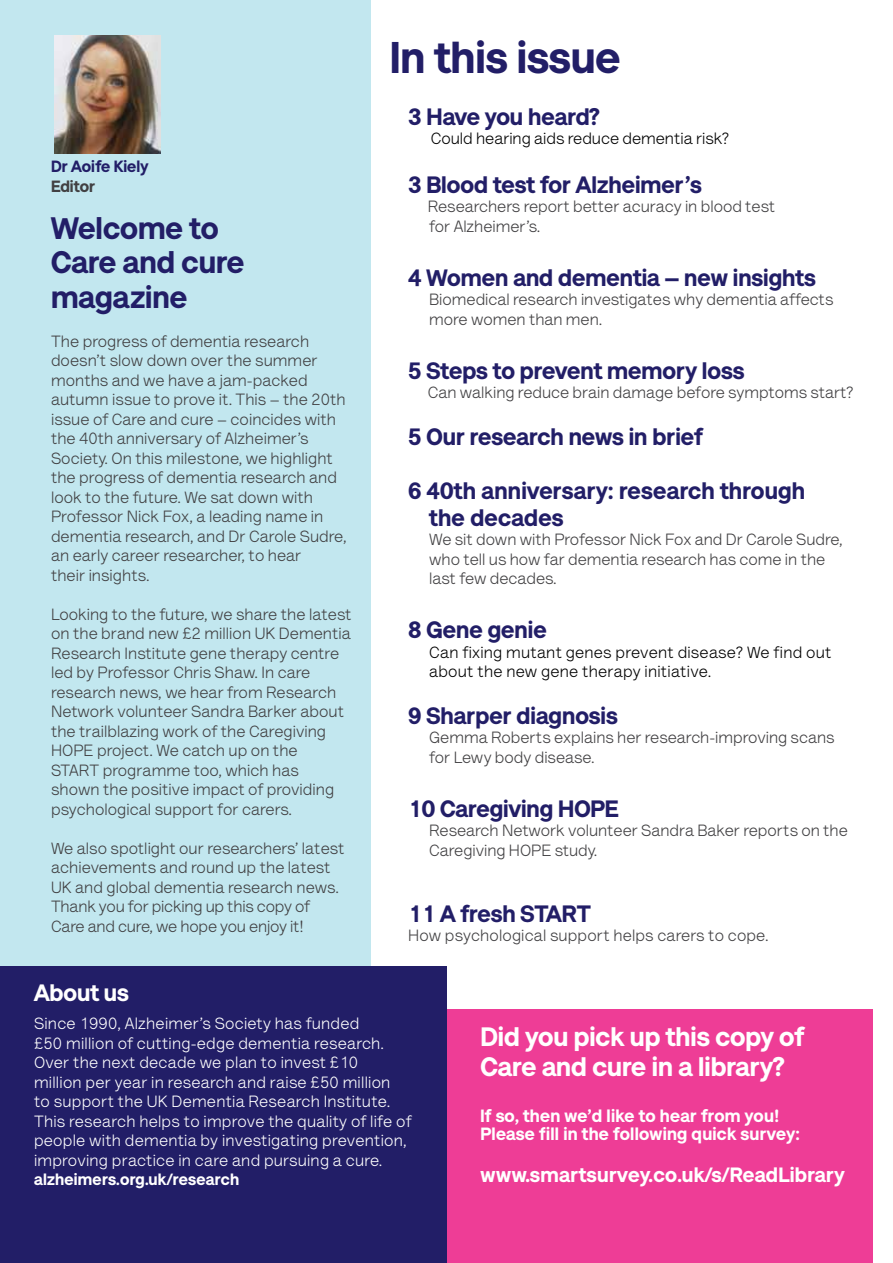
<style>
.page{position:relative;width:893px;height:1263px;background:#fff}
.page>*{position:absolute;margin:0;border:0;box-sizing:border-box;transform-origin:0 0}
.t1{font:900 45px "AS Lettera Text";color:#221e67}
.t2{font:900 31.5px/34.5px "AS Lettera Text";color:#221e67}
.t3{font:900 27px/30px "AS Lettera Text";color:#fff}
.t4{font:900 24px/27px "AS Lettera Text";color:#221e67}
.t5{font:900 24px "AS Lettera Text";color:#fff}
.t6{font:900 21px "AS Lettera Text";letter-spacing:.015em;color:#fff}
.t7{font:900 18px/18px "AS Lettera Text";letter-spacing:.015em;color:#fff}
.t8{font:16.5px/19.5px "AS Lettera Text";letter-spacing:.005em;color:#414042}
.t9{font:16.5px/19.5px "AS Lettera Text";letter-spacing:.015em;color:#fff}
.t10{font:16.5px/19.5px "AS Lettera Text";letter-spacing:.015em;color:#000}
.t11{font:900 16.5px "AS Lettera Text";letter-spacing:.015em;color:#fff}
.t12{font:900 16.5px "AS Lettera Text";color:#221e67}
.t13{font:900 16.5px "AS Lettera Text";color:#414042}
</style>
<div class="page">
<div style="left:0;top:0;width:371px;height:967px;background:#c2e7ef"></div>
<img style="left:54px;top:36px;width:106px;height:118px">
<div style="left:446px;top:1010px;width:427px;height:253px;background:#ee3d96"></div>
<div style="left:0;top:967px;width:446px;height:296px;background:#221e67"></div>
<p class="t12" style="left:51px;top:153px;width:99px">Dr Aoife Kiely</p>
<p class="t13" style="left:51px;top:172px;width:46px">Editor</p>
<h2 class="t2" style="left:51px;top:208px;width:195px">Welcome to<br>Care and cure magazine</h2>
<p class="t8" style="left:51px;top:330px;width:297px">The progress of dementia research doesn’t slow down over the summer months and we have a jam-packed autumn issue to prove it. This – the 20th issue of Care and cure – coincides with the 40th anniversary of Alzheimer’s Society. On this milestone, we highlight the progress of dementia research and look to the future. We sat down with Professor Nick Fox, a leading name in dementia research, and Dr Carole Sudre, an early career researcher, to hear<br>their insights.</p>
<p class="t8" style="left:51px;top:603px;width:302px">Looking to the future, we share the latest on the brand new £2 million UK Dementia Research Institute gene therapy centre led by Professor Chris Shaw. In care research news, we hear from Research Network volunteer Sandra Barker about the trailblazing work of the Caregiving HOPE project. We catch up on the<br>START programme too, which has<br>shown the positive impact of providing psychological support for carers.</p>
<p class="t8" style="left:51px;top:837px;width:295px">We also spotlight our researchers’ latest achievements and round up the latest UK and global dementia research news.<br>Thank you for picking up this copy of Care and cure, we hope you enjoy it!</p>
<h1 class="t1" style="left:390px;top:20px;width:232px">In this issue</h1>
<h3 class="t4" style="left:408px;top:101px;width:193px">3 Have you heard?</h3>
<p class="t10" style="left:431px;top:128px;width:300px">Could hearing aids reduce dementia risk?</p>
<h3 class="t4" style="left:408px;top:169px;width:295px">3 Blood test for Alzheimer’s</h3>
<p class="t8" style="left:428px;top:196px;width:349px">Researchers report better acuracy in blood test for Alzheimer’s.</p>
<h3 class="t4" style="left:408px;top:262px;width:409px">4 Women and dementia – new insights</h3>
<p class="t8" style="left:429px;top:289px;width:406px">Biomedical research investigates why dementia affects more women than men.</p>
<h3 class="t4" style="left:408px;top:355px;width:338px">5 Steps to prevent memory loss</h3>
<p class="t8" style="left:428px;top:382px;width:427px">Can walking reduce brain damage before symptoms start?</p>
<h3 class="t4" style="left:408px;top:421px;width:296px">5 Our research news in brief</h3>
<h3 class="t4" style="left:429px;top:475px;width:378px;text-indent:-21px">6 40th anniversary: research through the decades</h3>
<p class="t8" style="left:429px;top:529px;width:415px">We sit down with Professor Nick Fox and Dr Carole Sudre, who tell us how far dementia research has come in the last few decades.</p>
<h3 class="t4" style="left:408px;top:614px;width:140px">8 Gene genie</h3>
<p class="t10" style="left:429px;top:641px;width:404px">Can fixing mutant genes prevent disease? We find out about the new gene therapy initiative.</p>
<h3 class="t4" style="left:408px;top:700px;width:211px">9 Sharper diagnosis</h3>
<p class="t8" style="left:429px;top:727px;width:407px">Gemma Roberts explains her research-improving scans for Lewy body disease.</p>
<h3 class="t4" style="left:408px;top:793px;width:212px">10 Caregiving HOPE</h3>
<p class="t8" style="left:429px;top:820px;width:420px">Research Network volunteer Sandra Baker reports on the<br>Caregiving HOPE study.</p>
<h3 class="t4" style="left:408px;top:898px;width:184px">11 A fresh START</h3>
<p class="t8" style="left:408px;top:925px;width:362px">How psychological support helps carers to cope.</p>
<h3 class="t5" style="left:34px;top:973px;width:96px">About us</h3>
<p class="t9" style="left:34px;top:1012px;width:379px">Since 1990, Alzheimer’s Society has funded<br>£50 million of cutting-edge dementia research.<br>Over the next decade we plan to invest £10<br>million per year in research and raise £50 million<br>to support the UK Dementia Research Institute.<br>This research helps to improve the quality of life of people with dementia by investigating prevention, improving practice in care and pursuing a cure.</p>
<p class="t11" style="left:34px;top:1166px;width:207px">alzheimers.org.uk/research</p>
<h3 class="t3" style="left:480px;top:1020px;width:325px">Did you pick up this copy of<br>Care and cure in a library?</h3>
<p class="t7" style="left:480px;top:1105px;width:321px">If so, then we’d like to hear from you!<br>Please fill in the following quick survey:</p>
<p class="t6" style="left:480px;top:1158px;width:366px">www.smartsurvey.co.uk/s/ReadLibrary</p>
</div>
